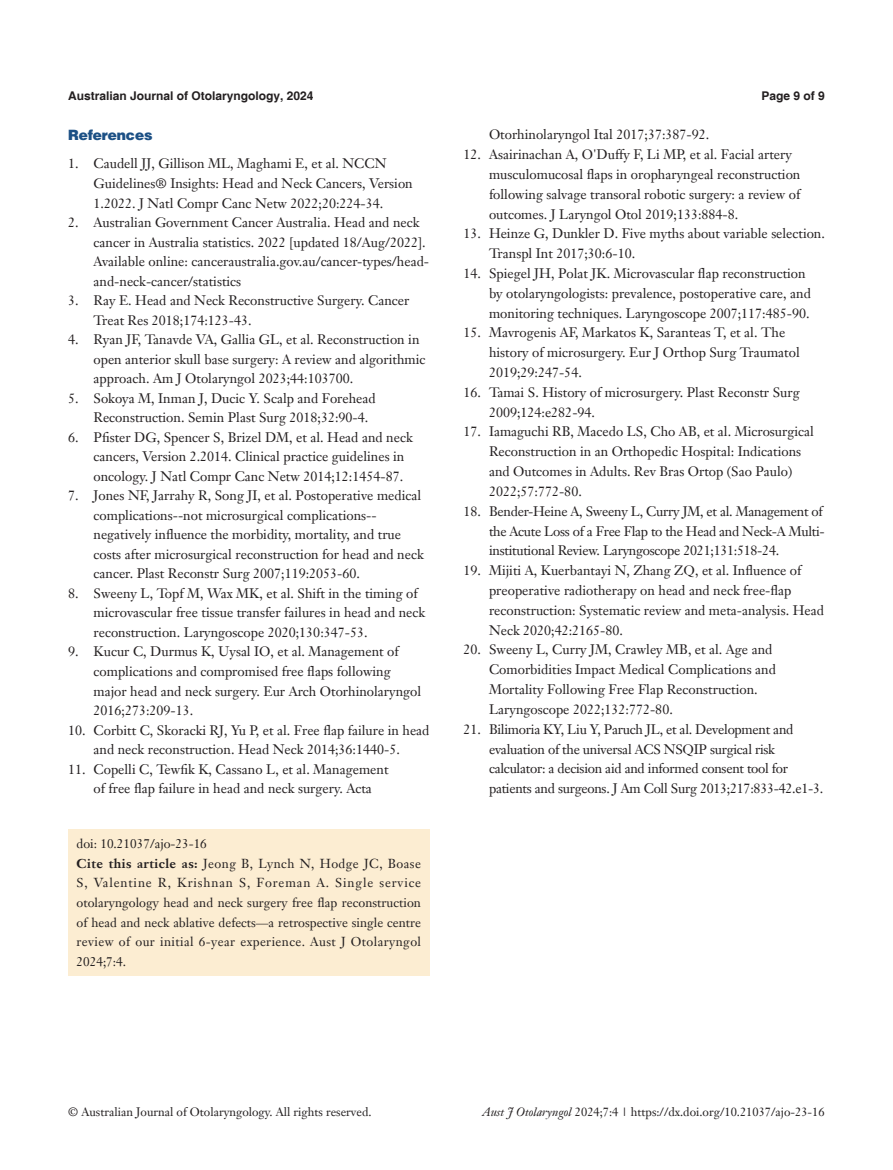
<style>
.page{position:relative;width:893px;height:1170px;background:#fff}
.page>*{position:absolute;margin:0;border:0;box-sizing:border-box;transform-origin:0 0}
.t1{font:900 14.25px "Helvetica";color:#1c5085}
.t2{font:13.5px/19.5px "Janson Text LT";color:#231f20}
.t3{font:13.5px/19.8px "Janson Text LT";letter-spacing:-.02em;color:#231f20}
.t4{font:12.75px/19.5px "Janson Text LT";letter-spacing:.005em;color:#231f20}
.t5{font:12px "Janson Text LT";color:#231f20}
.t6{font:700 12px "Helvetica";color:#231f20}
.s1{font-weight:700}
.s2{font-style:italic}
</style>
<div class="page">
<div style="left:68px;top:829px;width:361px;height:146px;background:#fcedd2"></div>
<p class="t6" style="left:68px;top:88px;width:247px">Australian Journal of Otolaryngology, 2024</p>
<p class="t6" style="left:762px;top:88px;width:65px">Page 9 of 9</p>
<p class="t1" style="left:68px;top:126px;width:86px">References</p>
<p class="t2" style="left:94px;top:154px;width:321px;text-indent:-26px">1. Caudell JJ, Gillison ML, Maghami E, et al. NCCN<br>Guidelines® Insights: Head and Neck Cancers, Version<br>1.2022. J Natl Compr Canc Netw 2022;20:224-34.</p>
<p class="t2" style="left:94px;top:212px;width:337px;text-indent:-26px">2. Australian Government Cancer Australia. Head and neck cancer in Australia statistics. 2022 [updated 18/Aug/2022].<br>Available online: canceraustralia.gov.au/cancer-types/head&shy;and-neck-cancer/statistics</p>
<p class="t2" style="left:94px;top:290px;width:317px;text-indent:-26px">3. Ray E. Head and Neck Reconstructive Surgery. Cancer<br>Treat Res 2018;174:123-43.</p>
<p class="t2" style="left:94px;top:329px;width:333px;text-indent:-26px">4. Ryan JF, Tanavde VA, Gallia GL, et al. Reconstruction in open anterior skull base surgery: A review and algorithmic approach. Am J Otolaryngol 2023;44:103700.</p>
<p class="t2" style="left:94px;top:388px;width:284px;text-indent:-26px">5. Sokoya M, Inman J, Ducic Y. Scalp and Forehead<br>Reconstruction. Semin Plast Surg 2018;32:90-4.</p>
<p class="t2" style="left:94px;top:427px;width:321px;text-indent:-26px">6. Pfister DG, Spencer S, Brizel DM, et al. Head and neck cancers, Version 2.2014. Clinical practice guidelines in oncology. J Natl Compr Canc Netw 2014;12:1454-87.</p>
<p class="t2" style="left:94px;top:485px;width:332px;text-indent:-26px">7. Jones NF, Jarrahy R, Song JI, et al. Postoperative medical complications--not microsurgical complications-- negatively influence the morbidity, mortality, and true costs after microsurgical reconstruction for head and neck cancer. Plast Reconstr Surg 2007;119:2053-60.</p>
<p class="t2" style="left:94px;top:583px;width:333px;text-indent:-26px">8. Sweeny L, Topf M, Wax MK, et al. Shift in the timing of microvascular free tissue transfer failures in head and neck reconstruction. Laryngoscope 2020;130:347-53.</p>
<p class="t2" style="left:94px;top:642px;width:329px;text-indent:-26px">9. Kucur C, Durmus K, Uysal IO, et al. Management of complications and compromised free flaps following major head and neck surgery. Eur Arch Otorhinolaryngol 2016;273:209-13.</p>
<p class="t2" style="left:68px;top:720px;width:363px;text-align:center">10. Corbitt C, Skoracki RJ, Yu P, et al. Free flap failure in head and neck reconstruction. Head Neck 2014;36:1440-5.</p>
<p class="t2" style="left:94px;top:759px;width:297px;text-indent:-26px">11. Copelli C, Tewfik K, Cassano L, et al. Management of free flap failure in head and neck surgery. Acta</p>
<p class="t4" style="left:77px;top:834px;width:346px">doi: 10.21037/ajo-23-16<br><span class="s1">Cite this article as:</span> Jeong B, Lynch N, Hodge JC, Boase S, Valentine R, Krishnan S, Foreman A. Single service otolaryngology head and neck surgery free flap reconstruction of head and neck ablative defects—a retrospective single centre review of our initial 6-year experience. Aust J Otolaryngol 2024;7:4.</p>
<p class="t2" style="left:489px;top:125px;width:222px">Otorhinolaryngol Ital 2017;37:387-92.</p>
<p class="t2" style="left:489px;top:144px;width:313px;text-indent:-26px">12. Asairinachan A, O'Duffy F, Li MP, et al. Facial artery musculomucosal flaps in oropharyngeal reconstruction following salvage transoral robotic surgery: a review of outcomes. J Laryngol Otol 2019;133:884-8.</p>
<p class="t2" style="left:489px;top:223px;width:337px;text-indent:-26px">13. Heinze G, Dunkler D. Five myths about variable selection.<br>Transpl Int 2017;30:6-10.</p>
<p class="t2" style="left:489px;top:263px;width:323px;text-indent:-26px">14. Spiegel JH, Polat JK. Microvascular flap reconstruction by otolaryngologists: prevalence, postoperative care, and monitoring techniques. Laryngoscope 2007;117:485-90.</p>
<p class="t2" style="left:489px;top:323px;width:312px;text-indent:-26px">15. Mavrogenis AF, Markatos K, Saranteas T, et al. The history of microsurgery. Eur J Orthop Surg Traumatol<br>2019;29:247-54.</p>
<p class="t2" style="left:489px;top:382px;width:312px;text-indent:-26px">16. Tamai S. History of microsurgery. Plast Reconstr Surg<br>2009;124:e282-94.</p>
<p class="t2" style="left:489px;top:422px;width:326px;text-indent:-26px">17. Iamaguchi RB, Macedo LS, Cho AB, et al. Microsurgical Reconstruction in an Orthopedic Hospital: Indications and Outcomes in Adults. Rev Bras Ortop (Sao Paulo)<br>2022;57:772-80.</p>
<p class="t3" style="left:489px;top:501px;width:337px;text-indent:-26px">18. Bender-Heine A, Sweeny L, Curry JM, et al. Management of the Acute Loss of a Free Flap to the Head and Neck-A Multi&shy;institutional Review. Laryngoscope 2021;131:518-24.</p>
<p class="t2" style="left:489px;top:560px;width:336px;text-indent:-26px">19. Mijiti A, Kuerbantayi N, Zhang ZQ, et al. Influence of preoperative radiotherapy on head and neck free-flap reconstruction: Systematic review and meta-analysis. Head Neck 2020;42:2165-80.</p>
<p class="t2" style="left:489px;top:639px;width:288px;text-indent:-26px">20. Sweeny L, Curry JM, Crawley MB, et al. Age and Comorbidities Impact Medical Complications and Mortality Following Free Flap Reconstruction.<br>Laryngoscope 2022;132:772-80.</p>
<p class="t3" style="left:489px;top:719px;width:336px;text-indent:-26px">21. Bilimoria KY, Liu Y, Paruch JL, et al. Development and evaluation of the universal ACS NSQIP surgical risk calculator: a decision aid and informed consent tool for patients and surgeons. J Am Coll Surg 2013;217:833-42.e1-3.</p>
<p class="t5" style="left:68px;top:1104px;width:305px">© Australian Journal of Otolaryngology. All rights reserved.</p>
<p class="t5" style="left:482px;top:1104px;width:344px"><span class="s2">Aust J Otolaryngol</span> 2024;7:4 | https://dx.doi.org/10.21037/ajo-23-16</p>
</div>
